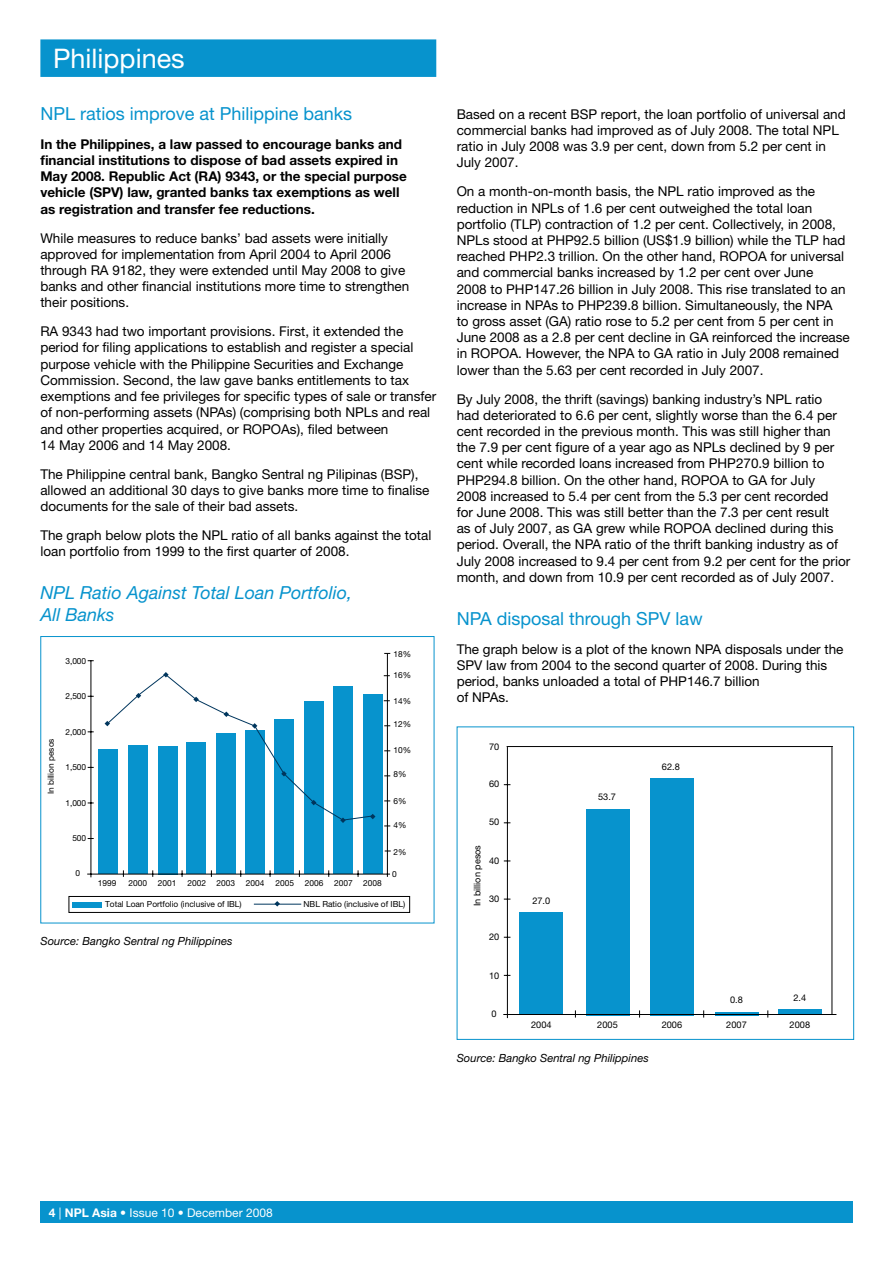
<style>
.page{position:relative;width:893px;height:1263px;background:#fff}
.page>*{position:absolute;margin:0;border:0;box-sizing:border-box;transform-origin:0 0}
.t1{font:27px "Helvetica Neue";color:#fff}
.t2{font:18px "Helvetica Neue";color:#0793cd}
.t3{font:italic 18px/21.6px "Helvetica Neue";color:#0793cd}
.t4{font:13.5px/16.2px "Helvetica Neue";color:#000}
.t5{font:700 13.5px/16.2px "Helvetica Neue";color:#000}
.t6{font:12px "Helvetica Neue";color:#fff}
.t7{font:italic 11.25px "Helvetica Neue";color:#000}
.t8{font:9.15px "Helvetica Neue";color:#000}
.t9{font:8.4px "Helvetica Neue";color:#000}
.s1{font-weight:700}
</style>
<div class="page">
<div style="left:40px;top:1201px;width:813px;height:21px;background:#0793cd"></div>
<div style="left:40px;top:39px;width:396px;height:38px;background:#0793cd"></div>
<div style="left:98px;top:750px;width:19px;height:124px;background:#0793cd"></div>
<div style="left:129px;top:745px;width:19px;height:129px;background:#0793cd"></div>
<div style="left:158px;top:746px;width:19px;height:128px;background:#0793cd"></div>
<div style="left:187px;top:743px;width:19px;height:131px;background:#0793cd"></div>
<div style="left:216px;top:733px;width:20px;height:141px;background:#0793cd"></div>
<div style="left:245px;top:730px;width:19px;height:144px;background:#0793cd"></div>
<div style="left:363px;top:694px;width:19px;height:180px;background:#0793cd"></div>
<div style="left:334px;top:686px;width:19px;height:188px;background:#0793cd"></div>
<div style="left:304px;top:702px;width:19px;height:172px;background:#0793cd"></div>
<div style="left:275px;top:719px;width:19px;height:155px;background:#0793cd"></div>
<hr style="left:87px;top:874px;width:303px;height:1px;background:#000">
<hr style="left:91px;top:661px;width:1px;height:216px;background:#000">
<hr style="left:387px;top:653px;width:1px;height:224px;background:#000">
<svg style="left:105px;top:672px;width:270px;height:151px"></svg>
<div style="left:73px;top:902px;width:29px;height:5px;background:#0793cd"></div>
<hr style="left:254px;top:904px;width:47px;height:1px;background:#00365d">
<svg style="left:274px;top:901px;width:6px;height:5px"></svg>
<div style="left:69px;top:896px;width:341px;height:17px;border:1px solid #000"></div>
<div style="left:519px;top:912px;width:44px;height:103px;background:#0793cd"></div>
<div style="left:586px;top:809px;width:43px;height:206px;background:#0793cd"></div>
<div style="left:650px;top:778px;width:44px;height:237px;background:#0793cd"></div>
<hr style="left:714px;top:1012px;width:44px;height:3px;background:#0793cd">
<div style="left:778px;top:1009px;width:44px;height:6px;background:#0793cd"></div>
<div style="left:457px;top:726px;width:397px;height:314px;border:1px solid #0793cd"></div>
<hr style="left:503px;top:1014px;width:333px;height:1px;background:#000">
<hr style="left:507px;top:747px;width:1px;height:271px;background:#000">
<hr style="left:832px;top:747px;width:1px;height:267px;background:#000">
<hr style="left:507px;top:746px;width:326px;height:1px;background:#000">
<h1 class="t1" style="left:53px;top:43px;width:133px">Philippines</h1>
<h2 class="t2" style="left:40px;top:103px;width:313px">NPL ratios improve at Philippine banks</h2>
<p class="t5" style="left:40px;top:136px;width:368px">In the Philippines, a law passed to encourage banks and financial institutions to dispose of bad assets expired in May 2008. Republic Act (RA) 9343, or the special purpose vehicle (SPV) law, granted banks tax exemptions as well as registration and transfer fee reductions.</p>
<p class="t4" style="left:40px;top:229px;width:370px">While measures to reduce banks’ bad assets were initially approved for implementation from April 2004 to April 2006 through RA 9182, they were extended until May 2008 to give banks and other financial institutions more time to strengthen their positions.</p>
<p class="t4" style="left:40px;top:323px;width:397px">RA 9343 had two important provisions. First, it extended the period for filing applications to establish and register a special purpose vehicle with the Philippine Securities and Exchange Commission. Second, the law gave banks entitlements to tax exemptions and fee privileges for specific types of sale or transfer of non-performing assets (NPAs) (comprising both NPLs and real and other properties acquired, or ROPOAs), filed between<br>14 May 2006 and 14 May 2008.</p>
<p class="t4" style="left:40px;top:466px;width:391px">The Philippine central bank, Bangko Sentral ng Pilipinas (BSP), allowed an additional 30 days to give banks more time to finalise documents for the sale of their bad assets.</p>
<p class="t4" style="left:40px;top:527px;width:393px">The graph below plots the NPL ratio of all banks against the total loan portfolio from 1999 to the first quarter of 2008.</p>
<h2 class="t3" style="left:40px;top:582px;width:313px">NPL Ratio Against Total Loan Portfolio,<br>All Banks</h2>
<p class="t9" style="left:65px;top:656px;width:22px">3,000</p>
<p class="t9" style="left:65px;top:691px;width:22px">2,500</p>
<p class="t9" style="left:65px;top:727px;width:22px">2,000</p>
<p class="t9" style="left:65px;top:762px;width:22px">1,500</p>
<p class="t9" style="left:65px;top:798px;width:22px">1,000</p>
<p class="t9" style="left:72px;top:833px;width:15px">500</p>
<p class="t9" style="left:76px;top:868px;width:6px">0</p>
<p class="t9" style="left:98px;top:877px;width:20px">1999</p>
<p class="t9" style="left:129px;top:877px;width:20px">2000</p>
<p class="t9" style="left:158px;top:877px;width:20px">2001</p>
<p class="t9" style="left:188px;top:877px;width:49px">2002 2003</p>
<p class="t9" style="left:246px;top:877px;width:20px">2004</p>
<p class="t9" style="left:275px;top:877px;width:20px">2005</p>
<p class="t9" style="left:305px;top:877px;width:20px">2006</p>
<p class="t9" style="left:334px;top:877px;width:49px">2007 2008</p>
<p class="t9" style="left:394px;top:648px;width:19px">18%</p>
<p class="t9" style="left:394px;top:670px;width:19px">16%</p>
<p class="t9" style="left:394px;top:696px;width:19px">14%</p>
<p class="t9" style="left:394px;top:719px;width:19px">12%</p>
<p class="t9" style="left:46px;top:794px;width:57px;rotate:-90deg">In billion pesos</p>
<p class="t9" style="left:394px;top:745px;width:19px">10%</p>
<p class="t9" style="left:394px;top:769px;width:15px">8%</p>
<p class="t9" style="left:394px;top:796px;width:15px">6%</p>
<p class="t9" style="left:394px;top:820px;width:15px">4%</p>
<p class="t9" style="left:394px;top:847px;width:15px">2%</p>
<p class="t9" style="left:392px;top:869px;width:6px">0</p>
<p class="t9" style="left:105px;top:899px;width:138px">Total Loan Portfolio (inclusive of IBL)</p>
<p class="t9" style="left:304px;top:899px;width:103px">NBL Ratio (inclusive of IBL)</p>
<p class="t7" style="left:40px;top:935px;width:194px">Source: Bangko Sentral ng Philippines</p>
<p class="t4" style="left:457px;top:106px;width:391px">Based on a recent BSP report, the loan portfolio of universal and commercial banks had improved as of July 2008. The total NPL ratio in July 2008 was 3.9 per cent, down from 5.2 per cent in July 2007.</p>
<p class="t4" style="left:457px;top:183px;width:395px">On a month-on-month basis, the NPL ratio improved as the reduction in NPLs of 1.6 per cent outweighed the total loan portfolio (TLP) contraction of 1.2 per cent. Collectively, in 2008, NPLs stood at PHP92.5 billion (US$1.9 billion) while the TLP had reached PHP2.3 trillion. On the other hand, ROPOA for universal and commercial banks increased by 1.2 per cent over June<br>2008 to PHP147.26 billion in July 2008. This rise translated to an increase in NPAs to PHP239.8 billion. Simultaneously, the NPA<br>to gross asset (GA) ratio rose to 5.2 per cent from 5 per cent in June 2008 as a 2.8 per cent decline in GA reinforced the increase in ROPOA. However, the NPA to GA ratio in July 2008 remained lower than the 5.63 per cent recorded in July 2007.</p>
<p class="t4" style="left:457px;top:390px;width:395px">By July 2008, the thrift (savings) banking industry’s NPL ratio<br>had deteriorated to 6.6 per cent, slightly worse than the 6.4 per cent recorded in the previous month. This was still higher than the 7.9 per cent figure of a year ago as NPLs declined by 9 per cent while recorded loans increased from PHP270.9 billion to PHP294.8 billion. On the other hand, ROPOA to GA for July<br>2008 increased to 5.4 per cent from the 5.3 per cent recorded<br>for June 2008. This was still better than the 7.3 per cent result<br>as of July 2007, as GA grew while ROPOA declined during this period. Overall, the NPA ratio of the thrift banking industry as of July 2008 increased to 9.4 per cent from 9.2 per cent for the prior month, and down from 10.9 per cent recorded as of July 2007.</p>
<h2 class="t2" style="left:457px;top:607px;width:248px">NPA disposal through SPV law</h2>
<p class="t4" style="left:457px;top:640px;width:388px">The graph below is a plot of the known NPA disposals under the SPV law from 2004 to the second quarter of 2008. During this period, banks unloaded a total of PHP146.7 billion<br>of NPAs.</p>
<p class="t8" style="left:489px;top:741px;width:12px">70</p>
<p class="t8" style="left:489px;top:778px;width:12px">60</p>
<p class="t8" style="left:489px;top:817px;width:12px">50</p>
<p class="t8" style="left:489px;top:855px;width:12px">40</p>
<p class="t8" style="left:489px;top:893px;width:12px">30</p>
<p class="t8" style="left:489px;top:931px;width:12px">20</p>
<p class="t8" style="left:472px;top:906px;width:63px;rotate:-90deg">In billion pesos</p>
<p class="t8" style="left:489px;top:970px;width:12px">10</p>
<p class="t8" style="left:492px;top:1008px;width:7px">0</p>
<p class="t8" style="left:532px;top:895px;width:19px">27.0</p>
<p class="t8" style="left:531px;top:1019px;width:22px">2004</p>
<p class="t8" style="left:598px;top:791px;width:19px">53.7</p>
<p class="t8" style="left:662px;top:761px;width:19px">62.8</p>
<p class="t8" style="left:730px;top:994px;width:14px">0.8</p>
<p class="t8" style="left:793px;top:992px;width:14px">2.4</p>
<p class="t8" style="left:597px;top:1019px;width:22px">2005</p>
<p class="t8" style="left:662px;top:1019px;width:22px">2006</p>
<p class="t8" style="left:726px;top:1019px;width:22px">2007</p>
<p class="t8" style="left:790px;top:1019px;width:22px">2008</p>
<p class="t7" style="left:457px;top:1051px;width:194px">Source: Bangko Sentral ng Philippines</p>
<p class="t6" style="left:59px;top:1205px;width:215px">| <span class="s1">NPL Asia</span> • Issue 10 • December 2008</p>
</div>
